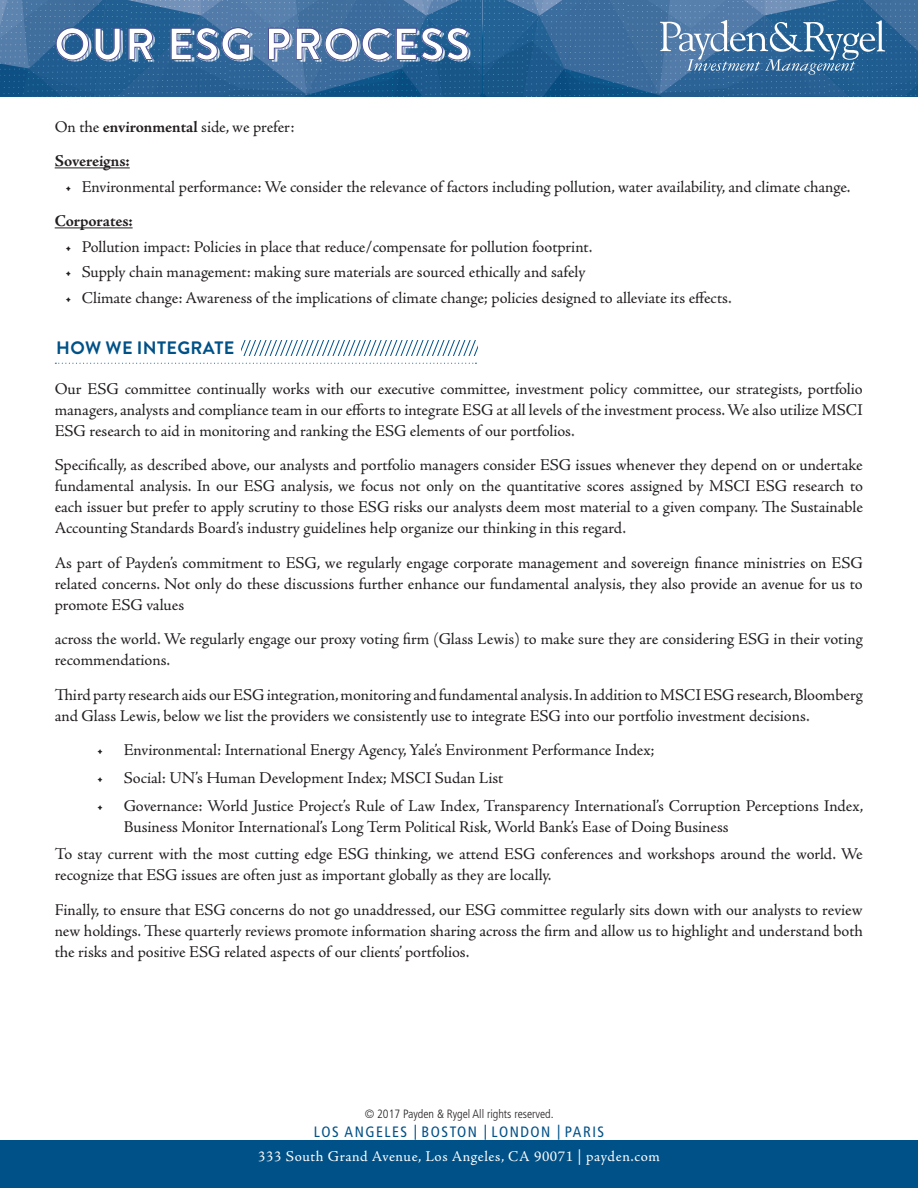
<style>
.page{position:relative;width:918px;height:1188px;background:#fff}
.page>*{position:absolute;margin:0;border:0;box-sizing:border-box;transform-origin:0 0}
.t1{font:700 45px "Brandon Grotesque";letter-spacing:.025em;color:#fff}
.t2{font:700 18px "Brandon Grotesque";letter-spacing:.02em;color:#005187}
.t3{font:16.5px/21px "Adobe Jenson Pro";letter-spacing:-.005em;color:#231f20;text-align:justify}
.t4{font:700 16.5px/34.5px "Adobe Jenson Pro";letter-spacing:-.005em;color:#231f20}
.t5{font:15px "Adobe Jenson Pro";letter-spacing:.035em;color:#fff}
.t6{font:condensed 15px "Frutiger";letter-spacing:.1em;color:#005187}
.t7{font:300 condensed 12px "Frutiger";color:#231f20}
.s1{font-weight:400}
</style>
<div class="page">
<hr style="left:55px;top:167px;width:75px;height:1px;background:#231f20">
<hr style="left:55px;top:227px;width:78px;height:1px;background:#231f20">
<svg style="left:0;top:0;width:918px;height:97px;background:#3d6f9e"></svg>
<div style="left:0;top:1141px;width:918px;height:47px;background:#005187"></div>
<svg style="left:55px;top:363px;width:421px;height:1px"></svg>
<svg style="left:242px;top:340px;width:235px;height:16px"></svg>
<h1 class="t1" style="left:54px;top:13px;width:417px">OUR ESG PROCESS</h1>
<p class="t4" style="left:55px;top:110px;width:241px"><span class="s1">On the</span> environmental <span class="s1">side, we prefer:<br></span>Sovereigns:</p>
<p class="t3" style="left:65px;top:176px;width:787px">• Environmental performance: We consider the relevance of factors including pollution, water availability, and climate change.</p>
<p class="t4" style="left:55px;top:204px;width:80px">Corporates:</p>
<p class="t3" style="left:65px;top:236px;width:529px">• Pollution impact: Policies in place that reduce/compensate for pollution footprint.</p>
<p class="t3" style="left:65px;top:262px;width:522px">• Supply chain management: making sure materials are sourced ethically and safely</p>
<p class="t3" style="left:65px;top:287px;width:668px">• Climate change: Awareness of the implications of climate change; policies designed to alleviate its effects.</p>
<p class="t2" style="left:56px;top:335px;width:180px">HOW WE INTEGRATE</p>
<p class="t3" style="left:55px;top:378px;width:810px">Our ESG committee continually works with our executive committee, investment policy committee, our strategists, portfolio managers, analysts and compliance team in our efforts to integrate ESG at all levels of the investment process. We also utilize MSCI ESG research to aid in monitoring and ranking the ESG elements of our portfolios.</p>
<p class="t3" style="left:55px;top:455px;width:810px">Specifically, as described above, our analysts and portfolio managers consider ESG issues whenever they depend on or undertake fundamental analysis. In our ESG analysis, we focus not only on the quantitative scores assigned by MSCI ESG research to each issuer but prefer to apply scrutiny to those ESG risks our analysts deem most material to a given company. The Sustainable Accounting Standards Board’s industry guidelines help organize our thinking in this regard.</p>
<p class="t3" style="left:55px;top:552px;width:810px">As part of Payden’s commitment to ESG, we regularly engage corporate management and sovereign finance ministries on ESG related concerns. Not only do these discussions further enhance our fundamental analysis, they also provide an avenue for us to promote ESG values</p>
<p class="t3" style="left:55px;top:629px;width:810px">across the world. We regularly engage our proxy voting firm (Glass Lewis) to make sure they are considering ESG in their voting recommendations.</p>
<p class="t3" style="left:55px;top:684px;width:810px">Third party research aids our ESG integration, monitoring and fundamental analysis. In addition to MSCI ESG research, Bloomberg and Glass Lewis, below we list the providers we consistently use to integrate ESG into our portfolio investment decisions.</p>
<p class="t3" style="left:97px;top:740px;width:560px">• Environmental: International Energy Agency, Yale’s Environment Performance Index;</p>
<p class="t3" style="left:97px;top:767px;width:408px">• Social: UN’s Human Development Index; MSCI Sudan List</p>
<p class="t3" style="left:124px;top:795px;width:741px;text-indent:-27px">• Governance: World Justice Project’s Rule of Law Index, Transparency International’s Corruption Perceptions Index,<br>Business Monitor International’s Long Term Political Risk, World Bank’s Ease of Doing Business</p>
<p class="t3" style="left:55px;top:844px;width:810px">To stay current with the most cutting edge ESG thinking, we attend ESG conferences and workshops around the world. We recognize that ESG issues are often just as important globally as they are locally.</p>
<p class="t3" style="left:55px;top:899px;width:810px">Finally, to ensure that ESG concerns do not go unaddressed, our ESG committee regularly sits down with our analysts to review new holdings. These quarterly reviews promote information sharing across the firm and allow us to highlight and understand both the risks and positive ESG related aspects of our clients’ portfolios.</p>
<p class="t7" style="left:365px;top:1107px;width:191px">© 2017 Payden &amp; Rygel All rights reserved.</p>
<p class="t6" style="left:314px;top:1123px;width:292px">LOS ANGELES | BOSTON | LONDON | PARIS</p>
<p class="t5" style="left:258px;top:1148px;width:403px">333 South Grand Avenue, Los Angeles, CA 90071 | payden.com</p>
</div>
